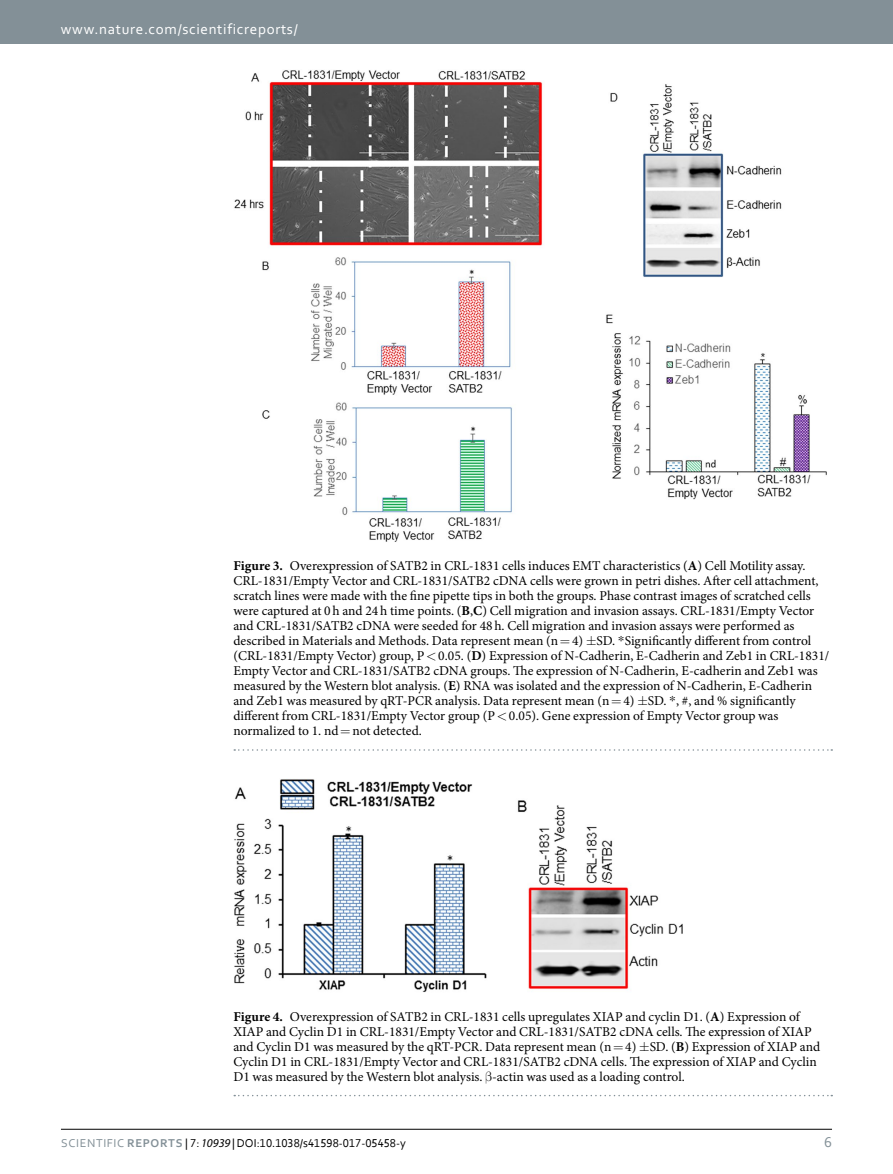
<style>
.page{position:relative;width:893px;height:1174px;background:#fff}
.page>*{position:absolute;margin:0;border:0;box-sizing:border-box;transform-origin:0 0}
.t1{font:15px "Corbel 2";letter-spacing:.045em;color:#fff}
.t2{font:15px "Corbel 2";color:#839097}
.t3{font:13.5px/15px "Minion Pro";color:#000}
.t4{font:12px "Corbel";color:#000}
.s1{font-weight:700}
.s2{font-family:"STIX General"}
.s3{font-family:"Corbel 2";color:#839097}
.s4{font-family:"Corbel Bold 2";color:#839097}
.s5{font-family:"Myriad Pro";font-style:italic}
</style>
<div class="page">
<div style="left:0;top:0;width:893px;height:43px;background:#839097"></div>
<hr style="left:61px;top:1129px;width:771px;height:1px;background:#000">
<img style="left:234px;top:70px;width:593px;height:472px">
<svg style="left:234px;top:749px;width:598px;height:1px"></svg>
<img style="left:234px;top:779px;width:449px;height:213px">
<svg style="left:234px;top:1094px;width:598px;height:2px"></svg>
<p class="t1" style="left:61px;top:19px;width:238px">www.nature.com/scientificreports/</p>
<p class="t3" style="left:233px;top:558px;width:597px"><span class="s1">Figure 3.</span> Overexpression of SATB2 in CRL-1831 cells induces EMT characteristics (<span class="s1">A</span>) Cell Motility assay.<br>CRL-1831/Empty Vector and CRL-1831/SATB2 cDNA cells were grown in petri dishes. After cell attachment, scratch lines were made with the fine pipette tips in both the groups. Phase contrast images of scratched cells were captured at 0h and 24h time points. (<span class="s1">B</span>,<span class="s1">C</span>) Cell migration and invasion assays. CRL-1831/Empty Vector and CRL-1831/SATB2 cDNA were seeded for 48h. Cell migration and invasion assays were performed as described in Materials and Methods. Data represent mean (n 4) SD. <span class="s2">*</span>Significantly different from control (CRL-1831/Empty Vector) group, P 0.05. (<span class="s1">D</span>) Expression of N-Cadherin, E-Cadherin and Zeb1 in CRL-1831/ Empty Vector and CRL-1831/SATB2 cDNA groups. The expression of N-Cadherin, E-cadherin and Zeb1 was measured by the Western blot analysis. (<span class="s1">E</span>) RNA was isolated and the expression of N-Cadherin, E-Cadherin and Zeb1 was measured by qRT-PCR analysis. Data represent mean (n 4) SD. <span class="s2">*</span>, #, and % significantly different from CRL-1831/Empty Vector group (P 0.05). Gene expression of Empty Vector group was normalized to 1. nd not detected.</p>
<p class="t3" style="left:233px;top:1008px;width:588px"><span class="s1">Figure 4.</span> Overexpression of SATB2 in CRL-1831 cells upregulates XIAP and cyclin D1. (<span class="s1">A</span>) Expression of XIAP and Cyclin D1 in CRL-1831/Empty Vector and CRL-1831/SATB2 cDNA cells. The expression of XIAP and Cyclin D1 was measured by the qRT-PCR. Data represent mean (n 4) SD. (<span class="s1">B</span>) Expression of XIAP and Cyclin D1 in CRL-1831/Empty Vector and CRL-1831/SATB2 cDNA cells. The expression of XIAP and Cyclin D1 was measured by the Western blot analysis. -actin was used as a loading control.</p>
<p class="t4" style="left:61px;top:1135px;width:346px"><span class="s3">Scientific</span> <span class="s4">REPORTS</span> | 7: <span class="s5">10939</span> | DOI:10.1038/s41598-017-05458-y</p>
<p class="t2" style="left:824px;top:1132px;width:9px">6</p>
</div>
